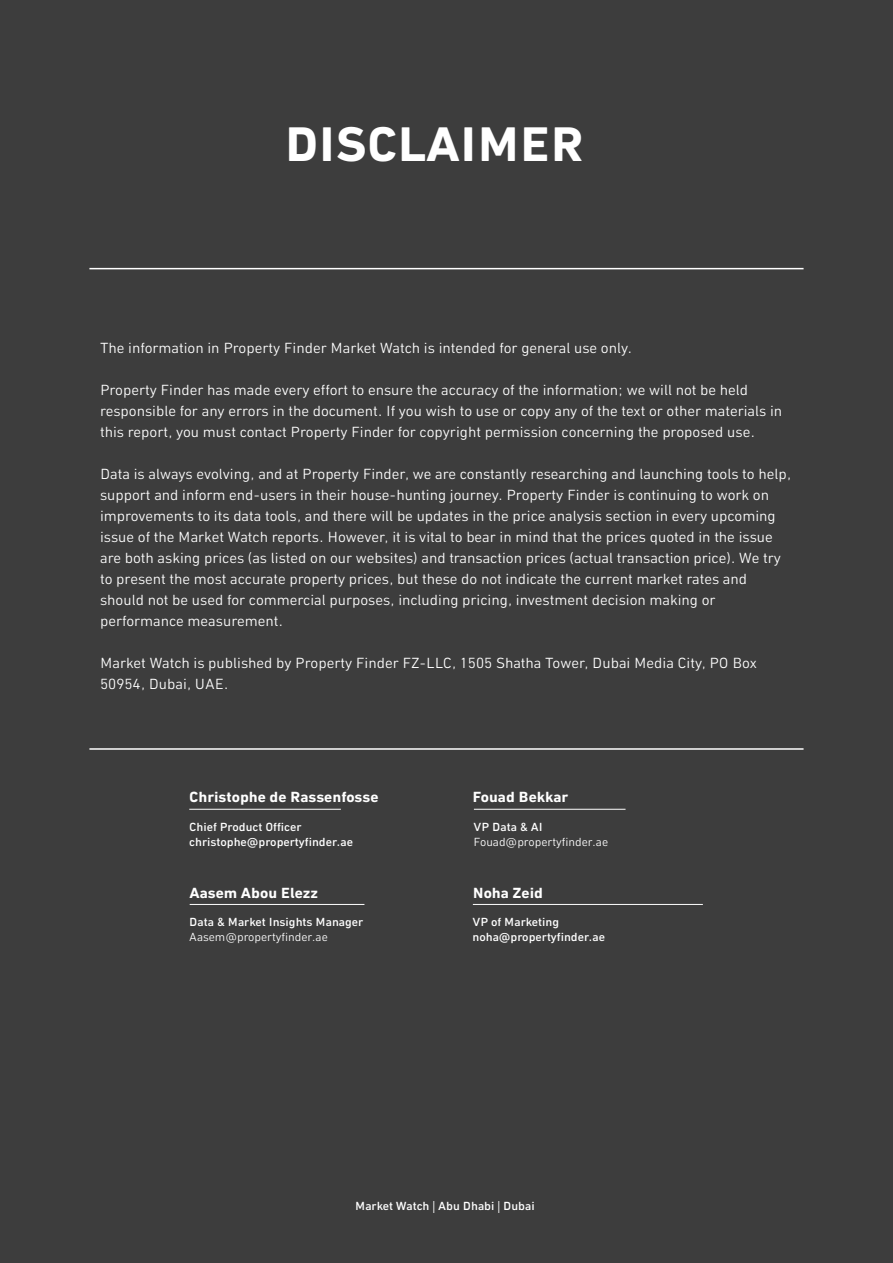
<style>
.page{position:relative;width:893px;height:1263px;background:#3d3d3d}
.page>*{position:absolute;margin:0;border:0;box-sizing:border-box;transform-origin:0 0}
.t1{font:700 49.5px "PF Sans";color:#fff}
.t2{font:15px/21px "PF Sans";color:#fff}
.t3{font:700 15px "PF Sans";color:#fff}
.t4{font:500 12px/15px "PF Sans";color:#fff}
.t5{font:12px "PF Sans";color:#fff}
.s1{font-family:"Myriad Pro";font-weight:400}
</style>
<div class="page">
<hr style="left:474px;top:809px;width:151px;height:1px;background:#fff">
<hr style="left:190px;top:904px;width:174px;height:1px;background:#fff">
<hr style="left:189px;top:809px;width:152px;height:1px;background:#fff">
<hr style="left:473px;top:904px;width:230px;height:1px;background:#fff">
<hr style="left:89px;top:268px;width:714px;height:1px;background:#fff">
<hr style="left:89px;top:748px;width:714px;height:2px;background:#fff">
<h1 class="t1" style="left:284px;top:101px;width:301px">DISCLAIMER</h1>
<p class="t2" style="left:100px;top:336px;width:534px">The information in Property Finder Market Watch is intended for general use only.</p>
<p class="t2" style="left:100px;top:378px;width:684px">Property Finder has made every effort to ensure the accuracy of the information; we will not be held responsible for any errors in the document. If you wish to use or copy any of the text or other materials in this report, you must contact Property Finder for copyright permission concerning the proposed use.</p>
<p class="t2" style="left:100px;top:462px;width:693px">Data is always evolving, and at Property Finder, we are constantly researching and launching tools to help, support and inform end-users in their house-hunting journey. Property Finder is continuing to work on improvements to its data tools, and there will be updates in the price analysis section in every upcoming issue of the Market Watch reports. However, it is vital to bear in mind that the prices quoted in the issue are both asking prices (as listed on our websites) and transaction prices (actual transaction price). We try to present the most accurate property prices, but these do not indicate the current market rates and should not be used for commercial purposes, including pricing, investment decision making or performance measurement.</p>
<p class="t2" style="left:100px;top:651px;width:658px">Market Watch is published by Property Finder FZ-LLC, 1505 Shatha Tower, Dubai Media City, PO Box<br>50954, Dubai, UAE.</p>
<p class="t3" style="left:189px;top:784px;width:191px">Christophe de Rassenfosse</p>
<p class="t4" style="left:189px;top:818px;width:165px">Chief Product Officer christophe@propertyfinder.ae</p>
<p class="t3" style="left:189px;top:879px;width:130px">Aasem Abou Elezz</p>
<p class="t4" style="left:189px;top:914px;width:176px">Data &amp; Market Insights Manager</p>
<p class="t5" style="left:189px;top:926px;width:140px">Aasem@propertyfinder.ae</p>
<p class="t3" style="left:472px;top:784px;width:97px">Fouad Bekkar</p>
<p class="t4" style="left:474px;top:818px;width:71px">VP Data &amp; AI</p>
<p class="t5" style="left:474px;top:831px;width:136px">Fouad@propertyfinder.ae</p>
<p class="t3" style="left:473px;top:879px;width:72px">Noha Zeid</p>
<p class="t4" style="left:472px;top:914px;width:134px">VP of Marketing noha@propertyfinder.ae</p>
<p class="t4" style="left:355px;top:1198px;width:181px">Market Watch <span class="s1">|</span> Abu Dhabi <span class="s1">|</span> Dubai</p>
</div>
